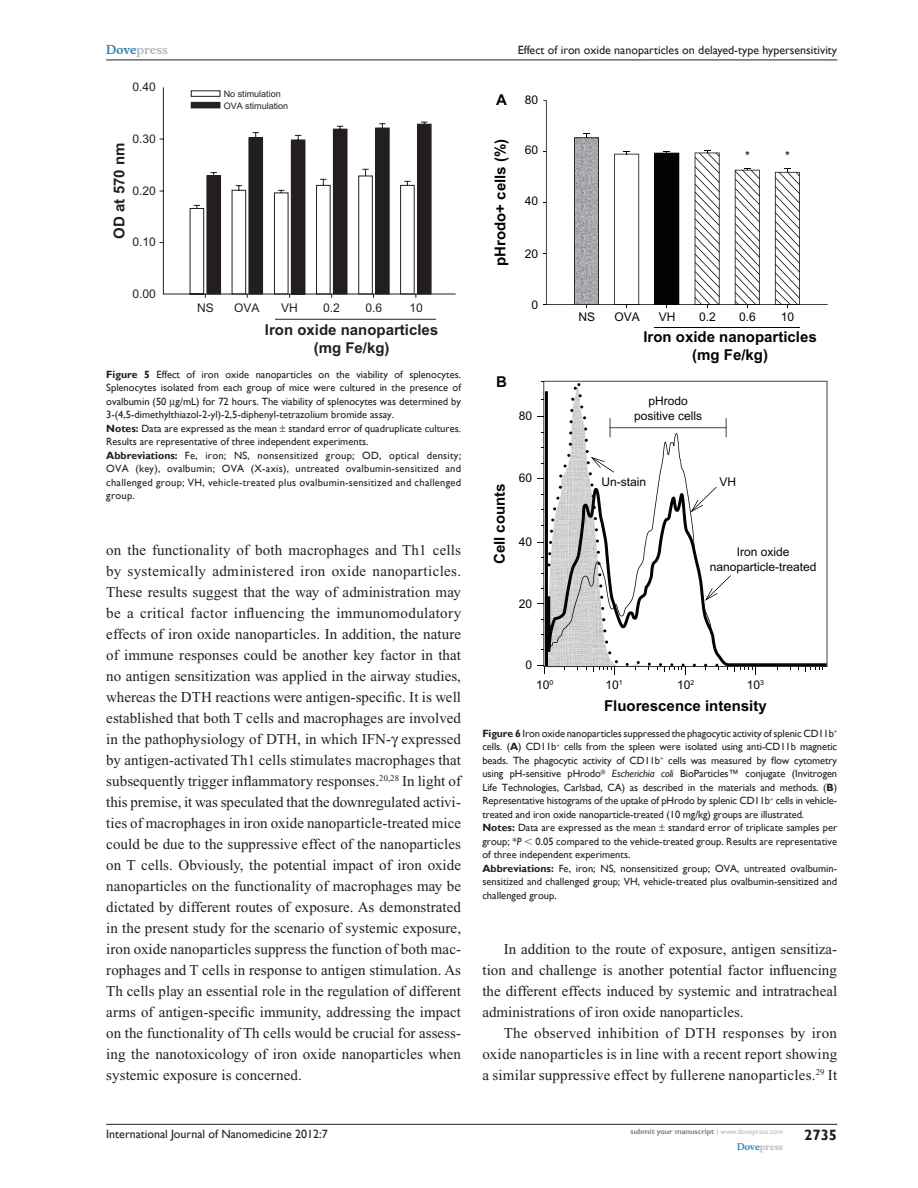
<style>
.page{position:relative;width:918px;height:1188px;background:#fff}
.page>*{position:absolute;margin:0;border:0;box-sizing:border-box;transform-origin:0 0}
.Tx{font:15px/21px "Times New Roman";letter-spacing:.005em;color:#231f20;text-align:justify}
.t1{font:700 15px/18px "Arial";color:#040503;text-align:center}
.t2{font:700 15px/18px "Arial";color:#231f20;text-align:center}
.t3{font:700 15px "Gill Sans";color:#231f20}
.t4{font:12px/15px "Arial";color:#040503;text-align:center}
.t5{font:12px "Gill Sans";color:#231f20}
.t6{font:12px "Arial";color:#231f20}
.t7{font:700 12px "Musee";color:#b8b9bc}
.FC{font:10.5px/13.5px "Gill Sans";letter-spacing:-.01em;color:#231f20;text-align:justify}
.TSNRI{font:10.5px/13.5px "Gill Sans";color:#231f20;text-align:justify}
.t8{font:9px "Arial";color:#231f20}
.t9{font:700 9px "Musee";color:#b8b9bc}
.t10{font:700 7.5px "Gill Sans";color:#808285}
.s1{color:#3485ae}
.s2{font-weight:700}
.s3{font-weight:700;font-size:15px}
.s4{font-style:italic}
.s5{font-family:"Mathematical Pi One"}
.s6{font-weight:400;color:#b8b9bc}
</style>
<div class="page">
<svg style="left:159px;top:87px;width:297px;height:208px"></svg>
<svg style="left:191px;top:90px;width:246px;height:230px"></svg>
<svg style="left:543px;top:100px;width:285px;height:205px"></svg>
<svg style="left:574px;top:134px;width:25px;height:174px;background:#9e9fa2"></svg>
<svg style="left:614px;top:152px;width:25px;height:156px"></svg>
<div style="left:654px;top:151px;width:25px;height:157px;background:#040503"></div>
<hr style="left:654px;top:327px;width:145px;height:1px;background:#040503">
<svg style="left:695px;top:150px;width:25px;height:158px"></svg>
<svg style="left:735px;top:168px;width:25px;height:140px"></svg>
<svg style="left:775px;top:168px;width:25px;height:140px"></svg>
<svg style="left:805px;top:667px;width:18px;height:5px"></svg>
<svg style="left:734px;top:667px;width:22px;height:8px"></svg>
<svg style="left:664px;top:667px;width:22px;height:8px"></svg>
<svg style="left:593px;top:667px;width:22px;height:8px"></svg>
<svg style="left:537px;top:665px;width:8px;height:9px"></svg>
<svg style="left:547px;top:383px;width:183px;height:284px"></svg>
<svg style="left:545px;top:391px;width:282px;height:275px"></svg>
<svg style="left:537px;top:416px;width:194px;height:235px"></svg>
<hr style="left:106px;top:1124px;width:731px;height:1px;background:#231f20">
<hr style="left:106px;top:60px;width:731px;height:1px;background:#231f20">
<p class="t7" style="left:106px;top:43px;width:63px"><span class="s1">Dove</span>press</p>
<p class="t6" style="left:132px;top:80px;width:25px">0.40</p>
<p class="t2" style="left:110px;top:239px;width:97px;rotate:-90deg">OD at 570 nm</p>
<p class="t6" style="left:132px;top:132px;width:25px">0.30</p>
<p class="t6" style="left:132px;top:184px;width:25px">0.20</p>
<p class="t6" style="left:132px;top:235px;width:25px">0.10</p>
<p class="t6" style="left:132px;top:287px;width:25px">0.00</p>
<p class="t8" style="left:224px;top:88px;width:59px">No stimulation</p>
<p class="t8" style="left:224px;top:100px;width:66px">OVA stimulation</p>
<p class="t6" style="left:197px;top:301px;width:18px">NS</p>
<p class="t6" style="left:234px;top:301px;width:27px">OVA</p>
<p class="t6" style="left:281px;top:301px;width:18px">VH</p>
<p class="t6" style="left:323px;top:301px;width:18px">0.2</p>
<p class="t2" style="left:265px;top:321px;width:175px">Iron oxide nanoparticles (mg Fe/kg)</p>
<p class="t6" style="left:365px;top:301px;width:18px">0.6</p>
<p class="t6" style="left:410px;top:301px;width:15px">10</p>
<p class="FC" style="left:106px;top:368px;width:356px"><span class="s2">Figure 5</span> Effect of iron oxide nanoparticles on the viability of splenocytes.<br>Splenocytes isolated from each group of mice were cultured in the presence of ovalbumin (50 g/mL) for 72 hours. The viability of splenocytes was determined by 3-(4,5-dimethylthiazol-2-yl)-2,5-diphenyl-tetrazolium bromide assay.</p>
<p class="FC" style="left:106px;top:422px;width:356px"><span class="s2">Notes:</span> Data are expressed as the mean standard error of quadruplicate cultures.<br>Results are representative of three independent experiments.</p>
<p class="FC" style="left:106px;top:449px;width:356px"><span class="s2">Abbreviations:</span> Fe, iron; NS, nonsensitized group; OD, optical density; OVA (key), ovalbumin; OVA (X-axis), untreated ovalbumin-sensitized and challenged group; VH, vehicle-treated plus ovalbumin-sensitized and challenged group.</p>
<p class="Tx" style="left:106px;top:539px;width:357px">on the functionality of both macrophages and Th1 cells by systemically administered iron oxide nanoparticles.<br>These results suggest that the way of administration may be a critical factor influencing the immunomodulatory effects of iron oxide nanoparticles. In addition, the nature of immune responses could be another key factor in that no antigen sensitization was applied in the airway studies, whereas the DTH reactions were antigen-specific. It is well established that both T cells and macrophages are involved in the pathophysiology of DTH, in which IFN- expressed by antigen-activated Th1 cells stimulates macrophages that subsequently trigger inflammatory responses.<sup>20,28</sup> In light of this premise, it was speculated that the downregulated activi&shy;ties of macrophages in iron oxide nanoparticle-treated mice could be due to the suppressive effect of the nanoparticles on T cells. Obviously, the potential impact of iron oxide nanoparticles on the functionality of macrophages may be dictated by different routes of exposure. As demonstrated in the present study for the scenario of systemic exposure, iron oxide nanoparticles suppress the function of both mac&shy;rophages and T cells in response to antigen stimulation. As Th cells play an essential role in the regulation of different arms of antigen-specific immunity, addressing the impact on the functionality of Th cells would be crucial for assess&shy;ing the nanotoxicology of iron oxide nanoparticles when systemic exposure is concerned.</p>
<p class="t5" style="left:106px;top:1127px;width:223px">International Journal of Nanomedicine 2012:7</p>
<p class="t5" style="left:518px;top:43px;width:321px">Effect of iron oxide nanoparticles on delayed-type hypersensitivity</p>
<p class="t4" style="left:496px;top:92px;width:44px"><span class="s3">A</span> 80</p>
<p class="t1" style="left:491px;top:266px;width:129px;rotate:-90deg">pHrodo+ cells (%)</p>
<p class="t4" style="left:525px;top:143px;width:15px">60</p>
<p class="t4" style="left:525px;top:194px;width:15px">40</p>
<p class="t4" style="left:525px;top:247px;width:15px">20</p>
<p class="t4" style="left:532px;top:298px;width:8px">0</p>
<p class="t1" style="left:496px;top:372px;width:12px">B</p>
<p class="t4" style="left:519px;top:409px;width:15px">80</p>
<p class="t1" style="left:491px;top:564px;width:82px;rotate:-90deg">Cell counts</p>
<p class="t4" style="left:519px;top:471px;width:15px">60</p>
<p class="t4" style="left:519px;top:534px;width:15px">40</p>
<p class="t4" style="left:519px;top:596px;width:15px">20</p>
<p class="t4" style="left:525px;top:658px;width:8px">0</p>
<p class="t4" style="left:745px;top:149px;width:6px">*</p>
<p class="t4" style="left:785px;top:148px;width:6px">*</p>
<p class="t4" style="left:579px;top:310px;width:18px">NS</p>
<p class="t4" style="left:614px;top:310px;width:27px">OVA</p>
<p class="t4" style="left:659px;top:310px;width:18px">VH</p>
<p class="t4" style="left:699px;top:310px;width:18px">0.2</p>
<p class="t1" style="left:643px;top:328px;width:175px">Iron oxide nanoparticles (mg Fe/kg)</p>
<p class="t4" style="left:739px;top:310px;width:18px">0.6</p>
<p class="t4" style="left:781px;top:310px;width:15px">10</p>
<p class="t4" style="left:634px;top:394px;width:70px">pHrodo positive cells</p>
<p class="t4" style="left:602px;top:475px;width:46px">Un-stain</p>
<p class="t4" style="left:719px;top:475px;width:18px">VH</p>
<p class="t4" style="left:710px;top:544px;width:108px">Iron oxide nanoparticle-treated</p>
<p class="t4" style="left:536px;top:677px;width:19px">10<sup>0</sup></p>
<p class="t4" style="left:606px;top:677px;width:19px">10<sup>1</sup></p>
<p class="t4" style="left:677px;top:677px;width:19px">10<sup>2</sup></p>
<p class="t4" style="left:747px;top:677px;width:19px">10<sup>3</sup></p>
<p class="t1" style="left:604px;top:697px;width:164px">Fluorescence intensity</p>
<p class="FC" style="left:482px;top:727px;width:356px;text-align:left"><span class="s2">Figure 6</span> Iron oxide nanoparticles suppressed the phagocytic activity of splenic CD11b cells. (<span class="s2">A</span>) CD11b cells from the spleen were isolated using anti-CD11b magnetic beads. The phagocytic activity of CD11b cells was measured by flow cytometry using pH-sensitive pHrodo<sup>®</sup> <span class="s4">Escherichia coli</span> BioParticles™ conjugate (Invitrogen Life Technologies, Carlsbad, CA) as described in the materials and methods. (<span class="s2">B</span>)<br>Representative histograms of the uptake of pHrodo by splenic CD11b cells in vehicle&shy;treated and iron oxide nanoparticle-treated (10 mg/kg) groups are illustrated.</p>
<p class="TSNRI" style="left:482px;top:821px;width:356px"><span class="s2">Notes:</span> Data are expressed as the mean standard error of triplicate samples per group; *<span class="s4">P</span> <span class="s5">,</span> 0.05 compared to the vehicle-treated group. Results are representative of three independent experiments.</p>
<p class="TSNRI" style="left:482px;top:862px;width:356px"><span class="s2">Abbreviations:</span> Fe, iron; NS, nonsensitized group; OVA, untreated ovalbumin&shy;sensitized and challenged group; VH, vehicle-treated plus ovalbumin-sensitized and challenged group.</p>
<p class="Tx" style="left:482px;top:938px;width:356px;text-indent:21px">In addition to the route of exposure, antigen sensitiza&shy;tion and challenge is another potential factor influencing the different effects induced by systemic and intratracheal administrations of iron oxide nanoparticles.</p>
<p class="Tx" style="left:482px;top:1022px;width:356px;text-indent:21px">The observed inhibition of DTH responses by iron oxide nanoparticles is in line with a recent report showing a similar suppressive effect by fullerene nanoparticles.<sup>29</sup> It</p>
<p class="t10" style="left:631px;top:1127px;width:154px">submit your manuscript <span class="s6">| www.dovepress.com</span></p>
<p class="t9" style="left:737px;top:1141px;width:48px"><span class="s1">Dove</span>press</p>
<p class="t3" style="left:804px;top:1126px;width:35px">2735</p>
</div>
